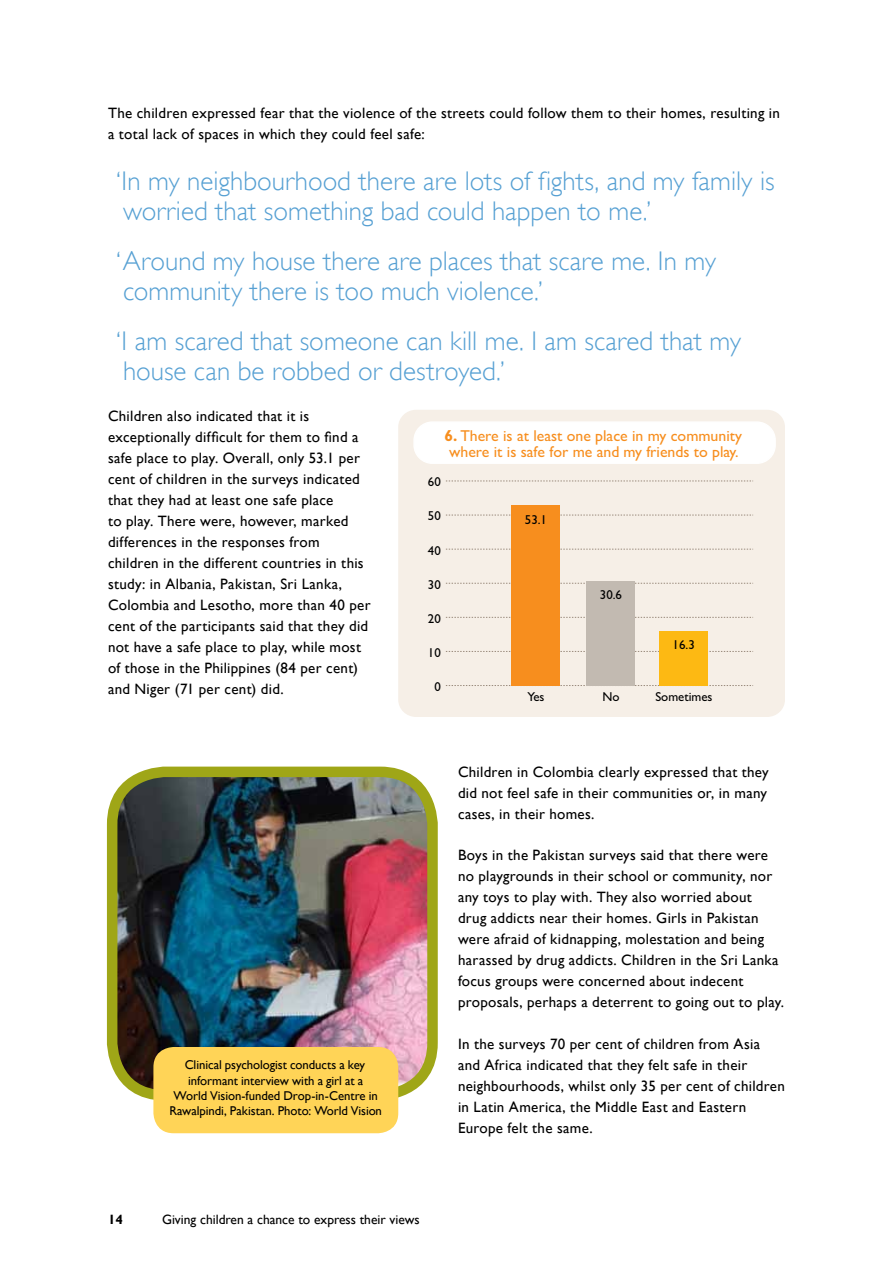
<style>
.page{position:relative;width:893px;height:1263px;background:#fff}
.page>*{position:absolute;margin:0;border:0;box-sizing:border-box;transform-origin:0 0}
.t1{font:300 27px/30px "Gill Sans";color:#56a0d3}
.t2{font:15.75px/15.8px "Gill Sans";color:#f78e1e}
.t3{font:15px/21px "Gill Sans";letter-spacing:.02em;color:#000}
.t4{font:13.5px "Gill Sans";color:#000}
.t5{font:700 13.5px "Gill Sans";color:#000}
.t6{font:12.9px "Gill Sans";color:#000}
.t7{font:12.75px/15.3px "Gill Sans";letter-spacing:-.005em;color:#000;text-align:center}
.s1{font-weight:700}
</style>
<div class="page">
<div style="left:398px;top:410px;width:387px;height:307px;background:#f6efe7;border-radius:18px"></div>
<div style="left:414px;top:422px;width:361px;height:41px;background:#fff;border-radius:18px"></div>
<div style="left:413px;top:421px;width:363px;height:43px;border:2px solid #fff;border-radius:18px"></div>
<svg style="left:446px;top:685px;width:307px;height:1px"></svg>
<svg style="left:446px;top:481px;width:307px;height:1px"></svg>
<svg style="left:446px;top:515px;width:307px;height:1px"></svg>
<svg style="left:446px;top:549px;width:307px;height:1px"></svg>
<svg style="left:446px;top:583px;width:307px;height:1px"></svg>
<svg style="left:446px;top:617px;width:307px;height:1px"></svg>
<svg style="left:446px;top:651px;width:307px;height:1px"></svg>
<div style="left:512px;top:505px;width:48px;height:180px;background:#f78e1e"></div>
<div style="left:587px;top:581px;width:48px;height:104px;background:#c2bab1"></div>
<div style="left:659px;top:631px;width:49px;height:54px;background:#fdb913"></div>
<img style="left:118px;top:777px;width:309px;height:316px">
<div style="left:107px;top:766px;width:331px;height:334px;border:10px solid #9fa617;border-radius:53px"></div>
<div style="left:153px;top:1047px;width:245px;height:86px;background:#ffd457;border-radius:20px"></div>
<p class="t3" style="left:108px;top:103px;width:673px">The children expressed fear that the violence of the streets could follow them to their homes, resulting in a total lack of spaces in which they could feel safe:</p>
<h1 class="t1" style="left:116px;top:165px;width:660px">‘In my neighbourhood there are lots of fights, and my family is worried that something bad could happen to me.’</h1>
<h1 class="t1" style="left:116px;top:246px;width:601px">‘Around my house there are places that scare me. In my community there is too much violence.’</h1>
<h1 class="t1" style="left:116px;top:326px;width:626px">‘I am scared that someone can kill me. I am scared that my house can be robbed or destroyed.’</h1>
<p class="t3" style="left:108px;top:406px;width:264px">Children also indicated that it is exceptionally difficult for them to find a safe place to play. Overall, only 53.1 per cent of children in the surveys indicated that they had at least one safe place<br>to play. There were, however, marked differences in the responses from children in the different countries in this study: in Albania, Pakistan, Sri Lanka, Colombia and Lesotho, more than 40 per cent of the participants said that they did not have a safe place to play, while most of those in the Philippines (84 per cent) and Niger (71 per cent) did.</p>
<p class="t2" style="left:445px;top:428px;width:299px"><span class="s1">6.</span> There is at least one place in my community where it is safe for me and my friends to play.</p>
<p class="t6" style="left:428px;top:474px;width:15px">60</p>
<p class="t6" style="left:428px;top:509px;width:15px">50</p>
<p class="t6" style="left:428px;top:543px;width:15px">40</p>
<p class="t6" style="left:428px;top:577px;width:15px">30</p>
<p class="t6" style="left:428px;top:611px;width:15px">20</p>
<p class="t6" style="left:428px;top:645px;width:15px">10</p>
<p class="t6" style="left:525px;top:512px;width:24px">53.1</p>
<p class="t6" style="left:600px;top:587px;width:24px">30.6</p>
<p class="t6" style="left:673px;top:637px;width:24px">16.3</p>
<p class="t6" style="left:435px;top:679px;width:8px">0</p>
<p class="t6" style="left:527px;top:689px;width:19px">Yes</p>
<p class="t6" style="left:602px;top:689px;width:19px">No</p>
<p class="t6" style="left:655px;top:689px;width:58px">Sometimes</p>
<p class="t7" style="left:169px;top:1057px;width:214px">Clinical psychologist conducts a key informant interview with a girl at a<br>World Vision-funded Drop-in-Centre in Rawalpindi, Pakistan. Photo: World Vision</p>
<p class="t5" style="left:108px;top:1212px;width:16px">14</p>
<p class="t4" style="left:162px;top:1212px;width:259px">Giving children a chance to express their views</p>
<p class="t3" style="left:458px;top:762px;width:312px;text-align:justify">Children in Colombia clearly expressed that they did not feel safe in their communities or, in many cases, in their homes.</p>
<p class="t3" style="left:458px;top:845px;width:328px">Boys in the Pakistan surveys said that there were no playgrounds in their school or community, nor any toys to play with. They also worried about<br>drug addicts near their homes. Girls in Pakistan were afraid of kidnapping, molestation and being harassed by drug addicts. Children in the Sri Lanka focus groups were concerned about indecent proposals, perhaps a deterrent to going out to play.</p>
<p class="t3" style="left:458px;top:1033px;width:328px">In the surveys 70 per cent of children from Asia and Africa indicated that they felt safe in their neighbourhoods, whilst only 35 per cent of children in Latin America, the Middle East and Eastern Europe felt the same.</p>
</div>
